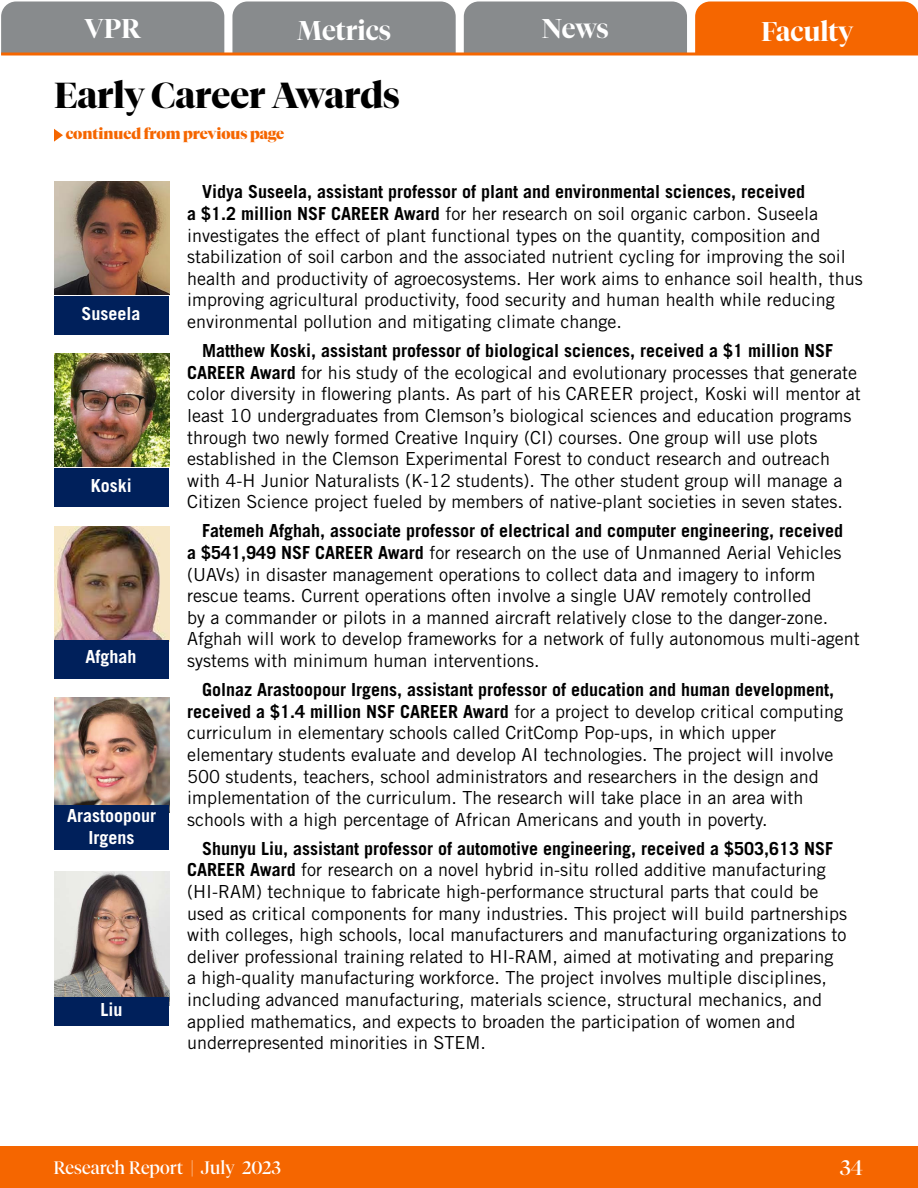
<style>
.page{position:relative;width:918px;height:1188px;background:#fff}
.page>*{position:absolute;margin:0;border:0;box-sizing:border-box;transform-origin:0 0}
.t1{font:700 36px "Tiempos Fine";color:#000}
.t2{font:600 27px "Tiempos Fine";color:#fff}
.t3{font:700 21px "Trade Gothic LT Std";color:#fff}
.t4{font:21px "Tiempos Fine";color:#fff}
.t5{font:18px/21.6px "Trade Gothic LT Std";color:#000}
.t6{font:700 18px/21.6px "Trade Gothic LT Std";color:#fff;text-align:center}
.t7{font:18px "Tiempos Fine";color:#fff}
.t8{font:900 15px "Tiempos Fine";color:#f56600}
.s1{font-weight:700}
</style>
<div class="page">
<div style="left:0;top:1146px;width:918px;height:42px;background:#f56600"></div>
<svg style="left:54px;top:129px;width:9px;height:13px"></svg>
<img style="left:54px;top:354px;width:115px;height:113px">
<div style="left:54px;top:468px;width:115px;height:39px;background:#00205b"></div>
<img style="left:54px;top:526px;width:115px;height:114px">
<div style="left:54px;top:640px;width:115px;height:38px;background:#00205b"></div>
<img style="left:54px;top:697px;width:115px;height:108px">
<div style="left:54px;top:805px;width:115px;height:45px;background:#00205b"></div>
<img style="left:54px;top:872px;width:115px;height:126px">
<div style="left:54px;top:998px;width:115px;height:28px;background:#00205b"></div>
<img style="left:54px;top:182px;width:115px;height:112px">
<div style="left:54px;top:296px;width:115px;height:39px;background:#00205b"></div>
<div style="left:464px;top:2px;width:223px;height:50px;background:#888b8d"></div>
<div style="left:1px;top:2px;width:223px;height:50px;background:#888b8d"></div>
<div style="left:232px;top:2px;width:224px;height:50px;background:#888b8d"></div>
<div style="left:695px;top:2px;width:223px;height:50px;background:#f56600"></div>
<svg style="left:1px;top:52px;width:917px;height:4px;background:#eb7c2d"></svg>
<h2 class="t2" style="left:85px;top:13px;width:58px">VPR</h2>
<h2 class="t2" style="left:297px;top:14px;width:95px">Metrics</h2>
<h2 class="t2" style="left:542px;top:12px;width:68px">News</h2>
<h2 class="t2" style="left:761px;top:15px;width:94px">Faculty</h2>
<p class="t3" style="left:841px;top:31px;width:25px">34</p>
<h1 class="t1" style="left:54px;top:74px;width:347px">Early Career Awards</h1>
<p class="t8" style="left:66px;top:125px;width:220px">continued from previous page</p>
<p class="t6" style="left:82px;top:303px;width:61px">Suseela</p>
<p class="t6" style="left:91px;top:475px;width:43px">Koski</p>
<p class="t6" style="left:86px;top:646px;width:53px">Afghah</p>
<p class="t6" style="left:67px;top:805px;width:90px">Arastoopour<br>Irgens</p>
<p class="t6" style="left:101px;top:998px;width:23px">Liu</p>
<p class="t5" style="left:187px;top:181px;width:677px;text-indent:15px"><span class="s1">Vidya Suseela, assistant professor of plant and environmental sciences, received<br>a $1.2 million NSF CAREER Award</span> for her research on soil organic carbon. Suseela investigates the effect of plant functional types on the quantity, composition and stabilization of soil carbon and the associated nutrient cycling for improving the soil health and productivity of agroecosystems. Her work aims to enhance soil health, thus improving agricultural productivity, food security and human health while reducing environmental pollution and mitigating climate change.</p>
<p class="t5" style="left:187px;top:340px;width:675px;text-indent:15px"><span class="s1">Matthew Koski, assistant professor of biological sciences, received a $1 million NSF CAREER Award</span> for his study of the ecological and evolutionary processes that generate color diversity in flowering plants. As part of his CAREER project, Koski will mentor at least 10 undergraduates from Clemson’s biological sciences and education programs through two newly formed Creative Inquiry (CI) courses. One group will use plots established in the Clemson Experimental Forest to conduct research and outreach with 4-H Junior Naturalists (K-12 students). The other student group will manage a Citizen Science project fueled by members of native-plant societies in seven states.</p>
<p class="t5" style="left:187px;top:520px;width:674px;text-indent:15px"><span class="s1">Fatemeh Afghah, associate professor of electrical and computer engineering, received<br>a $541,949 NSF CAREER Award</span> for research on the use of Unmanned Aerial Vehicles (UAVs) in disaster management operations to collect data and imagery to inform rescue teams. Current operations often involve a single UAV remotely controlled<br>by a commander or pilots in a manned aircraft relatively close to the danger-zone.<br>Afghah will work to develop frameworks for a network of fully autonomous multi-agent systems with minimum human interventions.</p>
<p class="t5" style="left:187px;top:679px;width:658px;text-indent:15px"><span class="s1">Golnaz Arastoopour Irgens, assistant professor of education and human development, received a $1.4 million NSF CAREER Award</span> for a project to develop critical computing curriculum in elementary schools called CritComp Pop-ups, in which upper elementary students evaluate and develop AI technologies. The project will involve 500 students, teachers, school administrators and researchers in the design and implementation of the curriculum. The research will take place in an area with schools with a high percentage of African Americans and youth in poverty.</p>
<p class="t5" style="left:187px;top:837px;width:661px;text-indent:15px"><span class="s1">Shunyu Liu, assistant professor of automotive engineering, received a $503,613 NSF CAREER Award</span> for research on a novel hybrid in-situ rolled additive manufacturing (HI-RAM) technique to fabricate high-performance structural parts that could be used as critical components for many industries. This project will build partnerships with colleges, high schools, local manufacturers and manufacturing organizations to deliver professional training related to HI-RAM, aimed at motivating and preparing<br>a high-quality manufacturing workforce. The project involves multiple disciplines, including advanced manufacturing, materials science, structural mechanics, and applied mathematics, and expects to broaden the participation of women and underrepresented minorities in STEM.</p>
<p class="t7" style="left:53px;top:1157px;width:229px">Research Report | July 2023</p>
<p class="t4" style="left:840px;top:1155px;width:24px">34</p>
</div>
